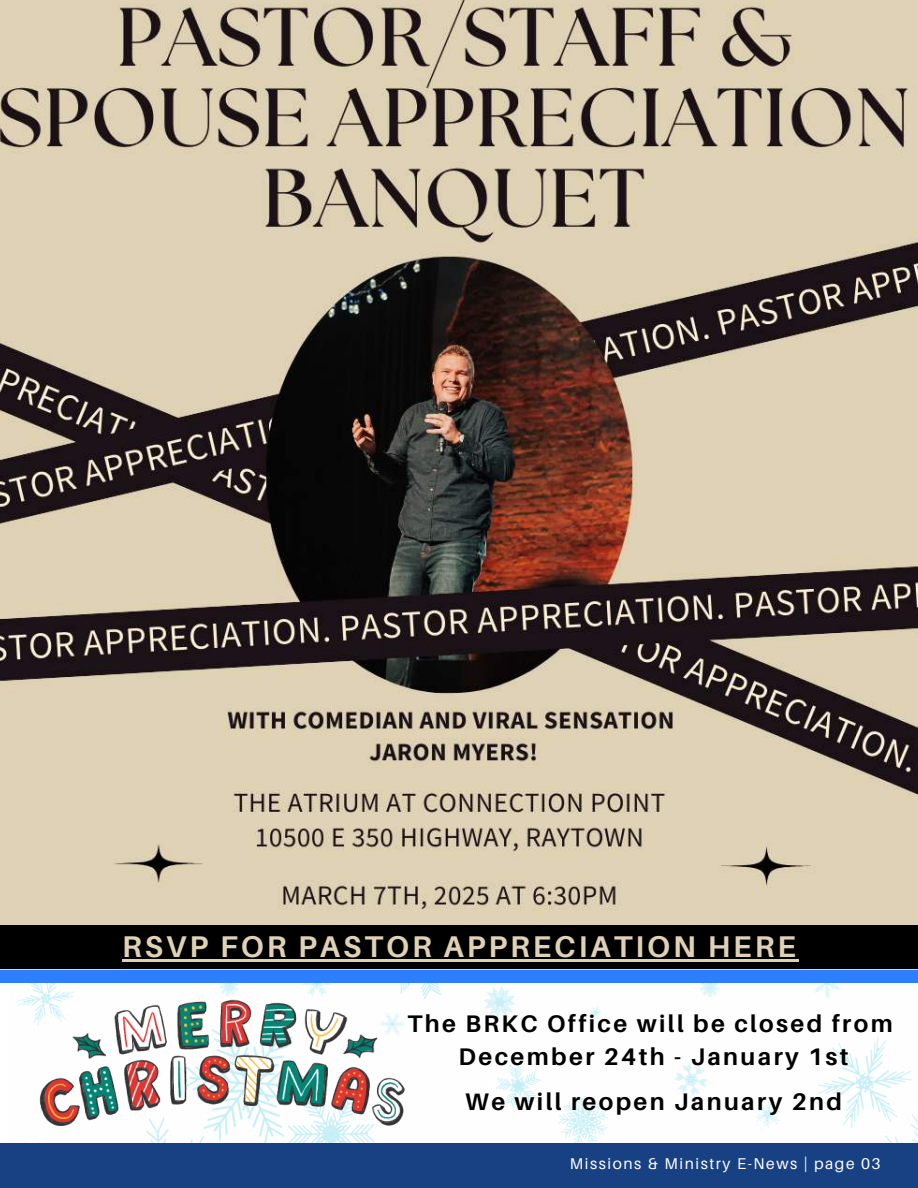
<style>
.page{position:relative;width:918px;height:1188px;background:#fff}
.page>*{position:absolute;margin:0;border:0;box-sizing:border-box;transform-origin:0 0}
.t1{font:700 30px "Aileron";letter-spacing:.1em;color:#dfd1b3}
.t2{font:700 24px/32.5px "Aileron";letter-spacing:.1em;color:#000;text-align:center}
.t3{font:15.6px "Aileron";letter-spacing:.1em;color:#fff}
</style>
<div class="page">
<img style="left:9px;top:982px;width:909px;height:162px">
<div style="left:0;top:1144px;width:918px;height:44px;background:#184183"></div>
<div style="left:0;top:969px;width:918px;height:13px;background:#2e7fff"></div>
<img style="left:0;top:0;width:918px;height:926px">
<div style="left:0;top:926px;width:918px;height:43px;background:#000"></div>
<svg style="left:39px;top:999px;width:367px;height:127px"></svg>
<hr style="left:122px;top:959px;width:677px;height:3px;background:#dfd1b3">
<p class="t1" style="left:122px;top:930px;width:675px">RSVP FOR PASTOR APPRECIATION HERE</p>
<p class="t2" style="left:407px;top:1008px;width:487px">The BRKC Office will be closed from<br>December 24th - January 1st</p>
<p class="t2" style="left:465px;top:1086px;width:378px">We will reopen January 2nd</p>
<p class="t3" style="left:555px;top:1155px;width:312px">Missions &amp; Min stry E-News | page 02</p>
<p class="t3" style="left:570px;top:1155px;width:312px">Missions &amp; Ministry E-News | page 03</p>
</div>
